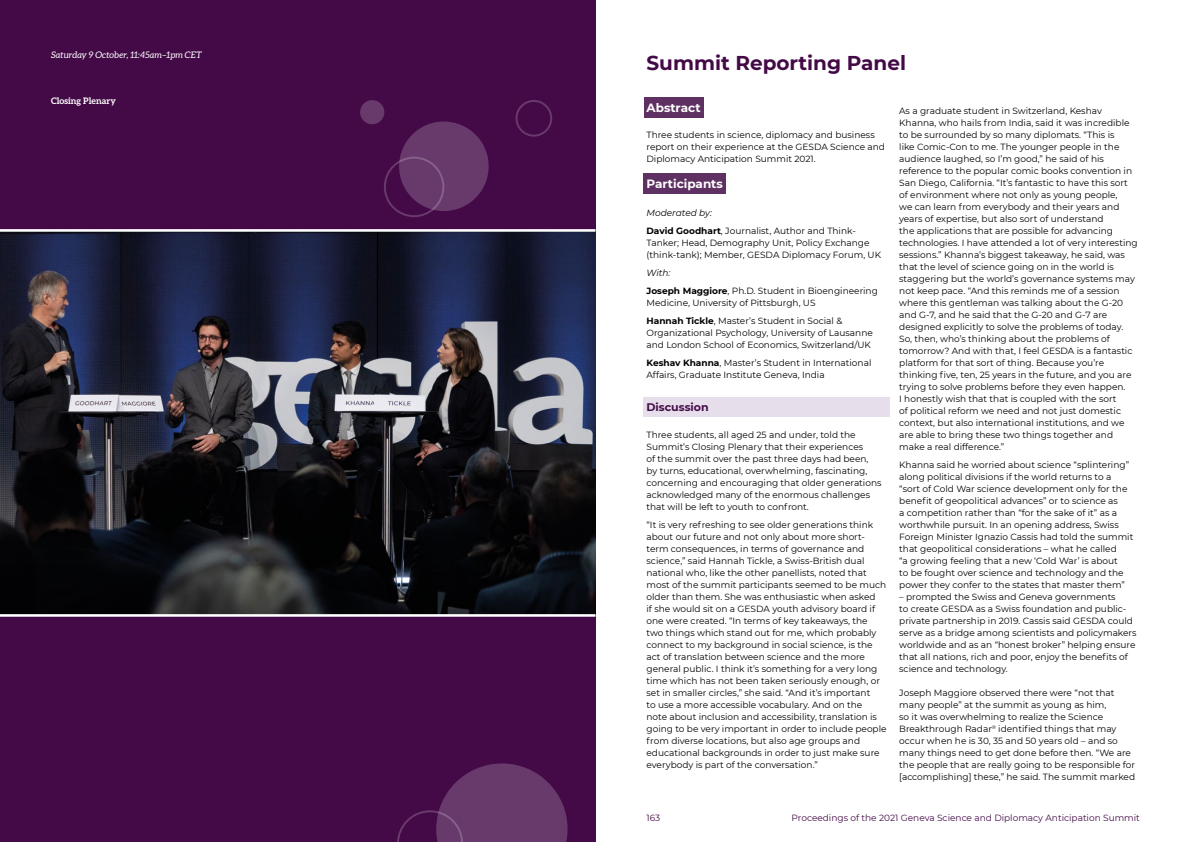
<style>
.page{position:relative;width:1191px;height:842px;background:#fff}
.page>*{position:absolute;margin:0;border:0;box-sizing:border-box;transform-origin:0 0}
.t1{font:700 20px "Montserrat";color:#440a47}
.t2{font:700 12px "Montserrat";color:#fff}
.t3{font:700 11px "Montserrat";color:#440a47}
.t4{font:9px/12px "Montserrat";color:#000}
.t5{font:9px "Montserrat";color:#440a47}
.t6{font:italic 9px "Aleo";color:#fff}
.t7{font:700 9px "Aleo";color:#fff}
.s1{font-style:italic}
.s2{font-weight:700}
</style>
<div class="page">
<div style="left:0;top:0;width:595px;height:842px;background:#440a47"></div>
<div style="left:384px;top:157px;width:60px;height:60px;border:2px solid #fff;border-radius:50%"></div>
<div style="left:399px;top:121px;width:89px;height:90px;background:#683a6b;border-radius:50%"></div>
<div style="left:360px;top:100px;width:24px;height:24px;background:#683a6b;border-radius:50%"></div>
<div style="left:515px;top:100px;width:37px;height:37px;border:2px solid #fff;border-radius:50%"></div>
<svg style="left:397px;top:763px;width:170px;height:79px"></svg>
<div style="left:643px;top:97px;width:60px;height:20px;background:#5f3062"></div>
<div style="left:643px;top:173px;width:82px;height:21px;background:#5f3062"></div>
<div style="left:643px;top:398px;width:247px;height:19px;background:#e6dfeb"></div>
<img style="left:0;top:232px;width:595px;height:382px">
<hr style="left:0;top:229px;width:595px;height:3px;background:#fff">
<hr style="left:0;top:614px;width:595px;height:3px;background:#fff">
<p class="t6" style="left:51px;top:50px;width:152px">Saturday 9 October, 11:45am–1pm CET</p>
<h1 class="t1" style="left:646px;top:49px;width:261px">Summit Reporting Panel</h1>
<h2 class="t2" style="left:646px;top:99px;width:56px">Abstract</h2>
<p class="t4" style="left:646px;top:128px;width:240px">Three students in science, diplomacy and business report on their experience at the GESDA Science and<br>Diplomacy Anticipation Summit 2021.</p>
<h2 class="t2" style="left:646px;top:175px;width:78px">Participants</h2>
<p class="t4" style="left:646px;top:203px;width:211px;line-height:18px"><span class="s1">Moderated by:<br></span><span class="s2">David Goodhart</span>, Journalist, Author and Think-</p>
<p class="t4" style="left:646px;top:236px;width:236px">Tanker; Head, Demography Unit, Policy Exchange (think-tank); Member, GESDA Diplomacy Forum, UK</p>
<p class="t4" style="left:646px;top:263px;width:233px;line-height:18px"><span class="s1">With:<br></span><span class="s2">Joseph Maggiore</span>, Ph.D. Student in Bioengineering</p>
<p class="t4" style="left:646px;top:293px;width:197px;line-height:18px">Medicine, University of Pittsburgh, US<br><span class="s2">Hannah Tickle</span>, Master’s Student in Social &amp;</p>
<p class="t4" style="left:646px;top:326px;width:228px">Organizational Psychology, University of Lausanne and London School of Economics, Switzerland/UK</p>
<p class="t4" style="left:646px;top:356px;width:226px"><span class="s2">Keshav Khanna</span>, Master’s Student in International<br>Affairs, Graduate Institute Geneva, India</p>
<p class="t3" style="left:646px;top:399px;width:64px">Discussion</p>
<p class="t4" style="left:646px;top:428px;width:236px">Three students, all aged 25 and under, told the Summit’s Closing Plenary that their experiences<br>of the summit over the past three days had been, by turns, educational, overwhelming, fascinating, concerning and encouraging that older generations acknowledged many of the enormous challenges that will be left to youth to confront.</p>
<p class="t4" style="left:646px;top:518px;width:241px">“It is very refreshing to see older generations think about our future and not only about more short&shy;term consequences, in terms of governance and science,” said Hannah Tickle, a Swiss-British dual national who, like the other panellists, noted that most of the summit participants seemed to be much older than them. She was enthusiastic when asked<br>if she would sit on a GESDA youth advisory board if one were created. “In terms of key takeaways, the two things which stand out for me, which probably connect to my background in social science, is the act of translation between science and the more general public. I think it’s something for a very long time which has not been taken seriously enough, or set in smaller circles,” she said. “And it’s important<br>to use a more accessible vocabulary. And on the<br>note about inclusion and accessibility, translation is going to be very important in order to include people from diverse locations, but also age groups and educational backgrounds in order to just make sure everybody is part of the conversation.”</p>
<p class="t7" style="left:51px;top:95px;width:66px">Closing Plenary</p>
<p class="t4" style="left:899px;top:104px;width:240px">As a graduate student in Switzerland, Keshav Khanna, who hails from India, said it was incredible to be surrounded by so many diplomats. “This is<br>like Comic-Con to me. The younger people in the audience laughed, so I’m good,” he said of his reference to the popular comic books convention in San Diego, California. “It’s fantastic to have this sort of environment where not only as young people,<br>we can learn from everybody and their years and years of expertise, but also sort of understand<br>the applications that are possible for advancing technologies. I have attended a lot of very interesting sessions.” Khanna’s biggest takeaway, he said, was that the level of science going on in the world is staggering but the world’s governance systems may not keep pace. “And this reminds me of a session where this gentleman was talking about the G-20 and G-7, and he said that the G-20 and G-7 are designed explicitly to solve the problems of today.<br>So, then, who’s thinking about the problems of tomorrow? And with that, I feel GESDA is a fantastic platform for that sort of thing. Because you’re thinking five, ten, 25 years in the future, and you are trying to solve problems before they even happen.<br>I honestly wish that that is coupled with the sort<br>of political reform we need and not just domestic context, but also international institutions, and we are able to bring these two things together and make a real difference.”</p>
<p class="t4" style="left:899px;top:458px;width:236px">Khanna said he worried about science “splintering” along political divisions if the world returns to a “sort of Cold War science development only for the benefit of geopolitical advances” or to science as<br>a competition rather than “for the sake of it” as a worthwhile pursuit. In an opening address, Swiss Foreign Minister Ignazio Cassis had told the summit that geopolitical considerations – what he called<br>“a growing feeling that a new ‘Cold War’ is about<br>to be fought over science and technology and the power they confer to the states that master them”</p>
<p class="t4" style="left:899px;top:590px;width:239px">– prompted the Swiss and Geneva governments<br>to create GESDA as a Swiss foundation and public&shy;private partnership in 2019. Cassis said GESDA could serve as a bridge among scientists and policymakers worldwide and as an “honest broker” helping ensure that all nations, rich and poor, enjoy the benefits of science and technology.</p>
<p class="t4" style="left:899px;top:686px;width:237px">Joseph Maggiore observed there were “not that many people” at the summit as young as him,<br>so it was overwhelming to realize the Science Breakthrough Radar<sup>®</sup> identified things that may occur when he is 30, 35 and 50 years old – and so many things need to get done before then. “We are the people that are really going to be responsible for [accomplishing] these,” he said. The summit marked</p>
<p class="t5" style="left:646px;top:811px;width:15px">163</p>
<p class="t5" style="left:791px;top:811px;width:350px">Proceedings of the 2021 Geneva Science and Diplomacy Anticipation Summit</p>
</div>
